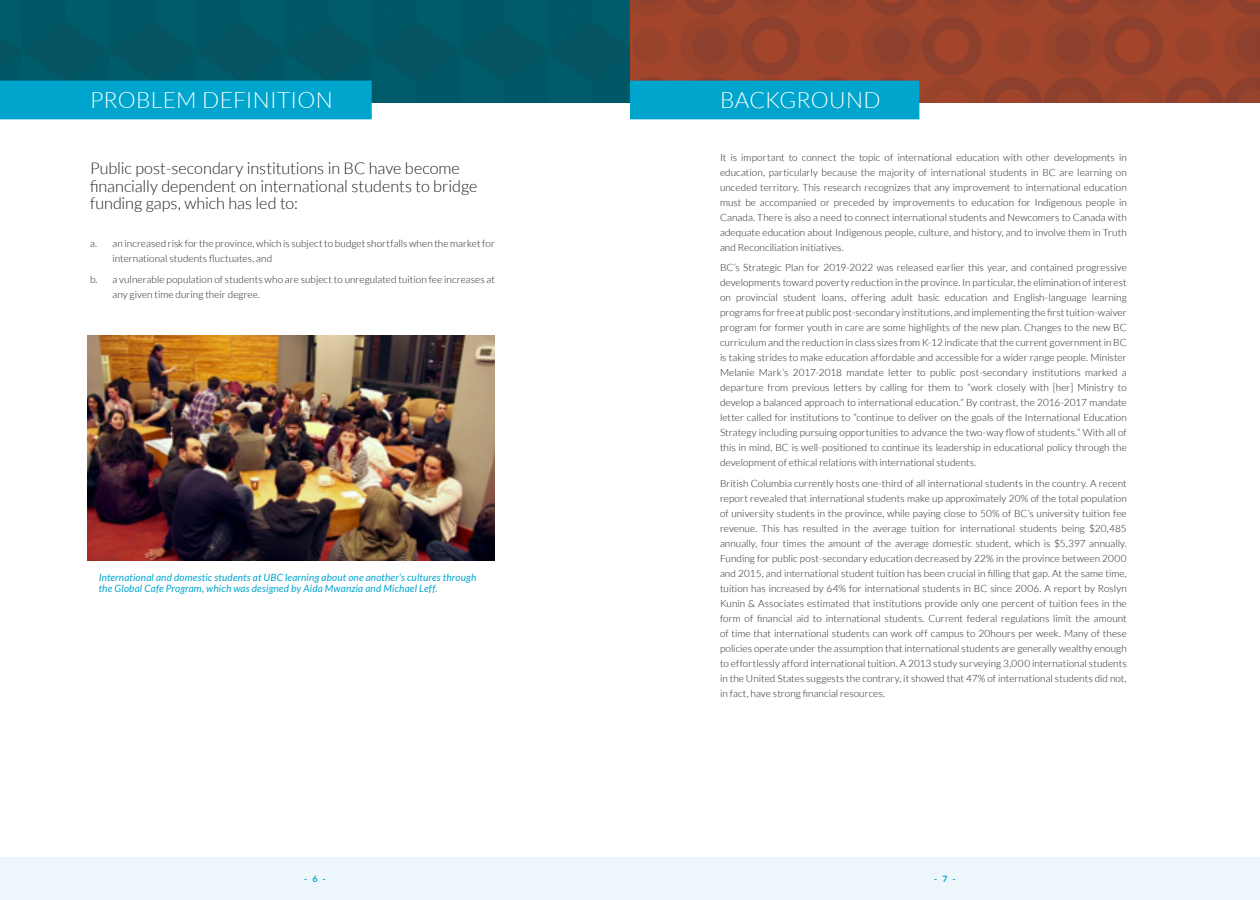
<style>
.page{position:relative;width:1260px;height:900px;background:#fff}
.page>*{position:absolute;margin:0;border:0;box-sizing:border-box;transform-origin:0 0}
.t1{font:300 22.5px "Lato";letter-spacing:.01em;color:#fff}
.t2{font:300 16.25px/17.5px "Lato";letter-spacing:-.005em;color:#231f20}
.t3{font:300 10px/15px "Lato";letter-spacing:.005em;color:#231f20;text-align:justify}
.t4{font:italic 10px/11.2px "Lato";letter-spacing:.015em;color:#00a5ce}
.t5{font:700 8.75px "Lato";color:#00a5ce}
</style>
<div class="page">
<div style="left:0;top:857px;width:737px;height:43px;background:#edf6fa"></div>
<div style="left:506px;top:857px;width:754px;height:43px;background:#edf6fa"></div>
<img style="left:0;top:0;width:1260px;height:102px">
<div style="left:0;top:81px;width:372px;height:38px;background:#00a5ce"></div>
<img style="left:88px;top:335px;width:407px;height:225px">
<div style="left:630px;top:81px;width:289px;height:38px;background:#00a5ce"></div>
<h1 class="t1" style="left:90px;top:88px;width:244px">PROBLEM DEFINITION</h1>
<h2 class="t2" style="left:90px;top:160px;width:389px">Public post-secondary institutions in BC have become financially dependent on international students to bridge funding gaps, which has led to:</h2>
<p class="t3" style="left:112px;top:236px;width:384px;text-indent:-22px">a. an increased risk for the province, which is subject to budget shortfalls when the market for international students fluctuates, and</p>
<p class="t3" style="left:112px;top:272px;width:384px;text-indent:-22px">b. a vulnerable population of students who are subject to unregulated tuition fee increases at any given time during their degree.</p>
<p class="t4" style="left:99px;top:572px;width:379px">International and domestic students at UBC learning about one another’s cultures through the Global Cafe Program, which was designed by Aida Mwanzia and Michael Leff.</p>
<h1 class="t1" style="left:720px;top:88px;width:162px">BACKGROUND</h1>
<p class="t3" style="left:720px;top:150px;width:408px">It is important to connect the topic of international education with other developments in education, particularly because the majority of international students in BC are learning on unceded territory. This research recognizes that any improvement to international education must be accompanied or preceded by improvements to education for Indigenous people in Canada. There is also a need to connect international students and Newcomers to Canada with adequate education about Indigenous people, culture, and history, and to involve them in Truth and Reconciliation initiatives.</p>
<p class="t3" style="left:720px;top:260px;width:408px">BC’s Strategic Plan for 2019-2022 was released earlier this year, and contained progressive developments toward poverty reduction in the province. In particular, the elimination of interest on provincial student loans, offering adult basic education and English-language learning programs for free at public post-secondary institutions, and implementing the first tuition-waiver program for former youth in care are some highlights of the new plan. Changes to the new BC curriculum and the reduction in class sizes from K-12 indicate that the current government in BC is taking strides to make education affordable and accessible for a wider range people. Minister Melanie Mark’s 2017-2018 mandate letter to public post-secondary institutions marked a departure from previous letters by calling for them to “work closely with [her] Ministry to develop a balanced approach to international education.” By contrast, the 2016-2017 mandate letter called for institutions to “continue to deliver on the goals of the International Education Strategy including pursuing opportunities to advance the two-way flow of students.” With all of this in mind, BC is well-positioned to continue its leadership in educational policy through the development of ethical relations with international students.</p>
<p class="t3" style="left:720px;top:476px;width:408px">British Columbia currently hosts one-third of all international students in the country. A recent report revealed that international students make up approximately 20% of the total population of university students in the province, while paying close to 50% of BC’s university tuition fee revenue. This has resulted in the average tuition for international students being $20,485 annually, four times the amount of the average domestic student, which is $5,397 annually.<br>Funding for public post-secondary education decreased by 22% in the province between 2000 and 2015, and international student tuition has been crucial in filling that gap. At the same time, tuition has increased by 64% for international students in BC since 2006. A report by Roslyn Kunin &amp; Associates estimated that institutions provide only one percent of tuition fees in the form of financial aid to international students. Current federal regulations limit the amount of time that international students can work off campus to 20hours per week. Many of these policies operate under the assumption that international students are generally wealthy enough to effortlessly afford international tuition. A 2013 study surveying 3,000 international students in the United States suggests the contrary, it showed that 47% of international students did not, in fact, have strong financial resources.</p>
<p class="t5" style="left:304px;top:873px;width:23px">- 6 -</p>
<p class="t5" style="left:934px;top:873px;width:23px">- 7 -</p>
</div>
